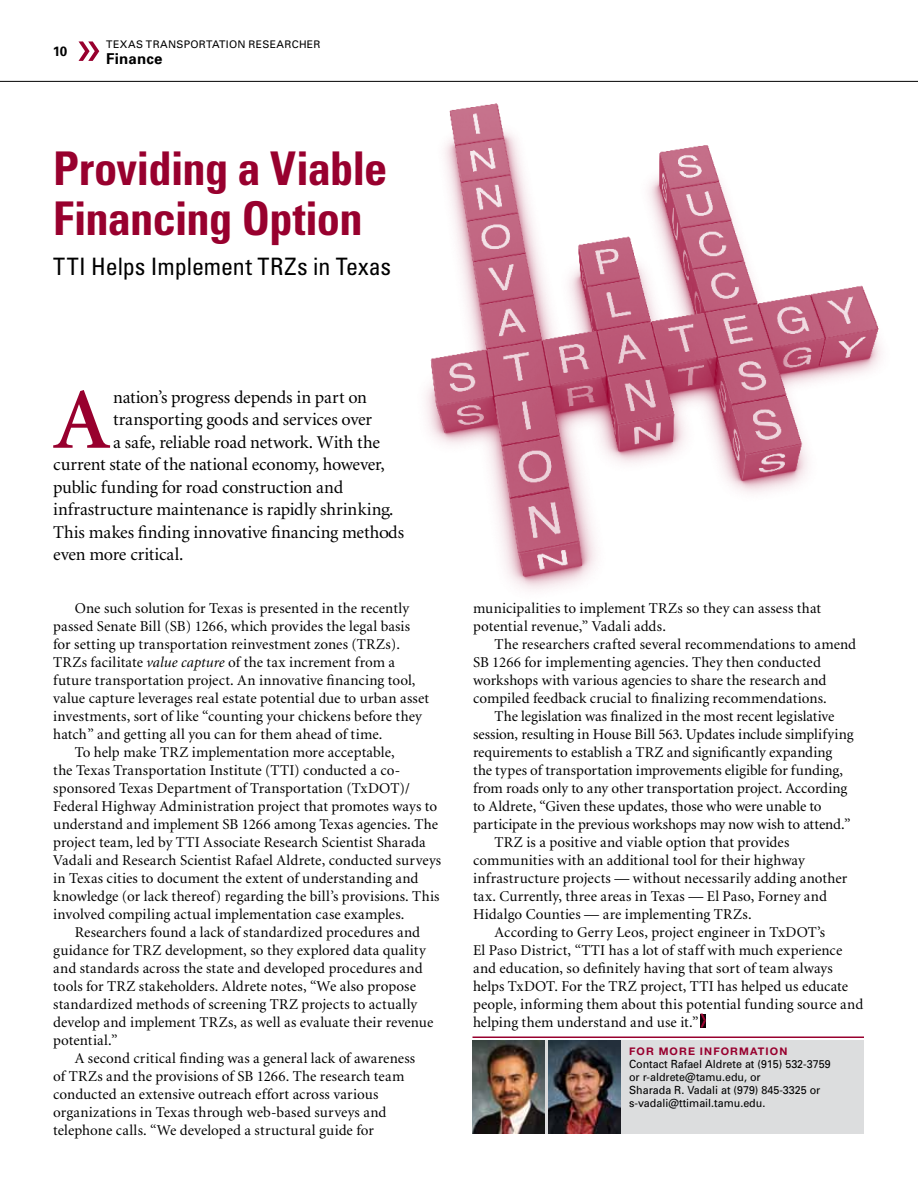
<style>
.page{position:relative;width:918px;height:1188px;background:#fff}
.page>*{position:absolute;margin:0;border:0;box-sizing:border-box;transform-origin:0 0}
.t1{font:600 87.3px "Minion";color:#98002e}
.t2{font:700 condensed 46.5px/49.5px "Univers";letter-spacing:-.015em;color:#98002e}
.t3{font:condensed 24px "Univers";letter-spacing:-.005em;color:#000}
.t4{font:18px "Minion";letter-spacing:-.01em;color:#000}
.t5{font:15px/18px "Minion";letter-spacing:.005em;color:#000}
.t6{font:700 15px "Univers";letter-spacing:.01em;color:#000}
.t7{font:700 13.5px "Univers";color:#000}
.t8{font:11.25px/12.8px "Univers";color:#000;scale:.95 1}
.t9{font:10.5px "Univers";letter-spacing:.03em;color:#000}
.t10{font:700 10.5px "Helvetica Neue";letter-spacing:.105em;color:#98002e}
.s1{font-style:italic}
</style>
<div class="page">
<img style="left:426px;top:103px;width:455px;height:488px">
<div style="left:472px;top:1040px;width:392px;height:94px;background:#dcddde"></div>
<img style="left:472px;top:1040px;width:73px;height:94px">
<hr style="left:473px;top:1037px;width:391px;height:1px;background:#98002e">
<img style="left:548px;top:1040px;width:72px;height:94px">
<hr style="left:0;top:81px;width:918px;height:1px;background:#000">
<svg style="left:79px;top:41px;width:20px;height:20px"></svg>
<svg style="left:700px;top:1014px;width:6px;height:14px"></svg>
<p class="t7" style="left:53px;top:43px;width:16px">10</p>
<p class="t9" style="left:106px;top:39px;width:216px">TEXAS TRANSPORTATION RESEARCHER</p>
<p class="t6" style="left:106px;top:50px;width:58px">Finance</p>
<h2 class="t2" style="left:53px;top:144px;width:336px">Providing a Viable<br>Financing Option</h2>
<h3 class="t3" style="left:53px;top:252px;width:339px">TTI Helps Implement TRZs in Texas</h3>
<h1 class="t1" style="left:53px;top:375px;width:58px">A</h1>
<p class="t4" style="left:113px;top:388px;width:255px">nation’s progress depends in part on</p>
<p class="t4" style="left:113px;top:411px;width:261px">transporting goods and services over</p>
<p class="t4" style="left:113px;top:433px;width:268px">a safe, reliable road network. With the</p>
<p class="t4" style="left:53px;top:456px;width:333px">current state of the national economy, however,</p>
<p class="t4" style="left:53px;top:478px;width:291px">public funding for road construction and</p>
<p class="t4" style="left:53px;top:501px;width:342px">infrastructure maintenance is rapidly shrinking.</p>
<p class="t4" style="left:53px;top:523px;width:352px">This makes finding innovative financing methods</p>
<p class="t4" style="left:53px;top:546px;width:132px">even more critical.</p>
<p class="t5" style="left:75px;top:599px;width:336px">One such solution for Texas is presented in the recently</p>
<p class="t5" style="left:53px;top:617px;width:358px">passed Senate Bill (SB) 1266, which provides the legal basis</p>
<p class="t5" style="left:53px;top:635px;width:348px">for setting up transportation reinvestment zones (TRZs).</p>
<p class="t5" style="left:53px;top:653px;width:343px">TRZs facilitate <span class="s1">value capture</span> of the tax increment from a</p>
<p class="t5" style="left:53px;top:671px;width:364px">future transportation project. An innovative financing tool,</p>
<p class="t5" style="left:53px;top:689px;width:378px">value capture leverages real estate potential due to urban asset</p>
<p class="t5" style="left:53px;top:707px;width:370px">investments, sort of like “counting your chickens before they</p>
<p class="t5" style="left:53px;top:725px;width:331px">hatch” and getting all you can for them ahead of time.</p>
<p class="t5" style="left:75px;top:743px;width:321px">To help make TRZ implementation more acceptable,</p>
<p class="t5" style="left:53px;top:761px;width:348px">the Texas Transportation Institute (TTI) conducted a co-</p>
<p class="t5" style="left:53px;top:779px;width:358px">sponsored Texas Department of Transportation (TxDOT)/</p>
<p class="t5" style="left:53px;top:797px;width:385px">Federal Highway Administration project that promotes ways to</p>
<p class="t5" style="left:53px;top:815px;width:386px">understand and implement SB 1266 among Texas agencies. The</p>
<p class="t5" style="left:53px;top:833px;width:374px">project team, led by TTI Associate Research Scientist Sharada</p>
<p class="t5" style="left:53px;top:851px;width:390px">Vadali and Research Scientist Rafael Aldrete, conducted surveys</p>
<p class="t5" style="left:53px;top:869px;width:367px">in Texas cities to document the extent of understanding and</p>
<p class="t5" style="left:53px;top:887px;width:388px">knowledge (or lack thereof) regarding the bill’s provisions. This</p>
<p class="t5" style="left:53px;top:905px;width:353px">involved compiling actual implementation case examples.</p>
<p class="t5" style="left:75px;top:923px;width:347px">Researchers found a lack of standardized procedures and</p>
<p class="t5" style="left:53px;top:941px;width:374px">guidance for TRZ development, so they explored data quality</p>
<p class="t5" style="left:53px;top:959px;width:371px">and standards across the state and developed procedures and</p>
<p class="t5" style="left:53px;top:977px;width:364px">tools for TRZ stakeholders. Aldrete notes, “We also propose</p>
<p class="t5" style="left:53px;top:995px;width:366px">standardized methods of screening TRZ projects to actually</p>
<p class="t5" style="left:53px;top:1013px;width:382px">develop and implement TRZs, as well as evaluate their revenue</p>
<p class="t5" style="left:53px;top:1031px;width:66px">potential.”</p>
<p class="t5" style="left:75px;top:1049px;width:342px">A second critical finding was a general lack of awareness</p>
<p class="t5" style="left:53px;top:1067px;width:353px">of TRZs and the provisions of SB 1266. The research team</p>
<p class="t5" style="left:53px;top:1085px;width:327px">conducted an extensive outreach effort across various</p>
<p class="t5" style="left:53px;top:1103px;width:335px">organizations in Texas through web-based surveys and</p>
<p class="t5" style="left:53px;top:1121px;width:322px">telephone calls. “We developed a structural guide for</p>
<p class="t5" style="left:473px;top:599px;width:350px">municipalities to implement TRZs so they can assess that potential revenue,” Vadali adds.</p>
<p class="t5" style="left:473px;top:635px;width:385px;text-indent:22px">The researchers crafted several recommendations to amend SB 1266 for implementing agencies. They then conducted workshops with various agencies to share the research and compiled feedback crucial to finalizing recommendations.</p>
<p class="t5" style="left:495px;top:707px;width:341px">The legislation was finalized in the most recent legislative</p>
<p class="t5" style="left:473px;top:725px;width:382px">session, resulting in House Bill 563. Updates include simplifying</p>
<p class="t5" style="left:473px;top:743px;width:361px">requirements to establish a TRZ and significantly expanding</p>
<p class="t5" style="left:473px;top:761px;width:371px">the types of transportation improvements eligible for funding,</p>
<p class="t5" style="left:473px;top:779px;width:376px">from roads only to any other transportation project. According</p>
<p class="t5" style="left:473px;top:797px;width:350px">to Aldrete, “Given these updates, those who were unable to</p>
<p class="t5" style="left:473px;top:815px;width:379px">participate in the previous workshops may now wish to attend.”</p>
<p class="t5" style="left:495px;top:833px;width:296px">TRZ is a positive and viable option that provides</p>
<p class="t5" style="left:473px;top:851px;width:333px">communities with an additional tool for their highway</p>
<p class="t5" style="left:473px;top:869px;width:376px">infrastructure projects — without necessarily adding another</p>
<p class="t5" style="left:473px;top:887px;width:355px">tax. Currently, three areas in Texas — El Paso, Forney and</p>
<p class="t5" style="left:473px;top:905px;width:280px">Hidalgo Counties — are implementing TRZs.</p>
<p class="t5" style="left:495px;top:923px;width:332px">According to Gerry Leos, project engineer in TxDOT’s</p>
<p class="t5" style="left:473px;top:941px;width:371px">El Paso District, “TTI has a lot of staff with much experience</p>
<p class="t5" style="left:473px;top:959px;width:361px">and education, so definitely having that sort of team always</p>
<p class="t5" style="left:473px;top:977px;width:377px">helps TxDOT. For the TRZ project, TTI has helped us educate</p>
<p class="t5" style="left:473px;top:995px;width:392px">people, informing them about this potential funding source and</p>
<p class="t5" style="left:473px;top:1013px;width:227px">helping them understand and use it.”</p>
<p class="t10" style="left:629px;top:1045px;width:160px">FOR MORE INFORMATION</p>
<p class="t8" style="left:629px;top:1058px;width:214px">Contact Rafael Aldrete at (915) 532-3759 or r-aldrete@tamu.edu, or<br>Sharada R. Vadali at (979) 845-3325 or s-vadali@ttimail.tamu.edu.</p>
</div>
